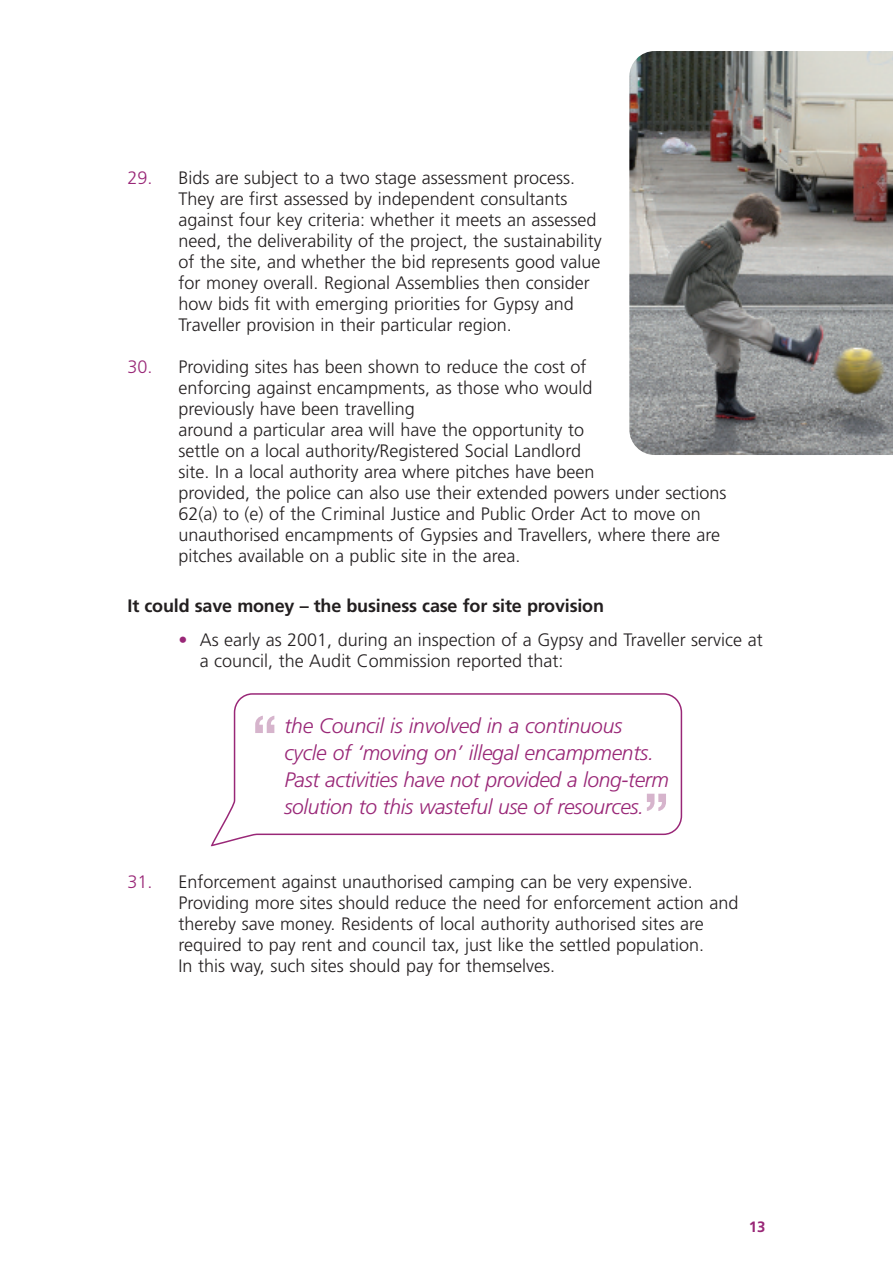
<style>
.page{position:relative;width:893px;height:1263px;background:#fff}
.page>*{position:absolute;margin:0;border:0;box-sizing:border-box;transform-origin:0 0}
.t1{font:700 54px "Helvetica Neue";color:#d6b4cc}
.t2{font:italic 300 21px/27px "Frutiger";letter-spacing:-.015em;color:#992777}
.t3{font:300 18px/21px "Frutiger";color:#231f20}
.t4{font:700 18px "Frutiger";letter-spacing:-.01em;color:#231f20}
.t5{font:700 15px "Frutiger";color:#992777}
.s1{color:#992777}
</style>
<div class="page">
<svg style="left:210px;top:693px;width:472px;height:154px"></svg>
<img style="left:629px;top:51px;width:264px;height:404px">
<p class="t3" style="left:179px;top:168px;width:425px;text-indent:-51px"><span class="s1">29.</span> Bids are subject to a two stage assessment process.<br>They are first assessed by independent consultants against four key criteria: whether it meets an assessed need, the deliverability of the project, the sustainability of the site, and whether the bid represents good value for money overall. Regional Assemblies then consider how bids fit with emerging priorities for Gypsy and Traveller provision in their particular region.</p>
<p class="t3" style="left:179px;top:357px;width:549px;text-indent:-51px"><span class="s1">30.</span> Providing sites has been shown to reduce the cost of<br>enforcing against encampments, as those who would<br>previously have been travelling<br>around a particular area will have the opportunity to<br>settle on a local authority/Registered Social Landlord<br>site. In a local authority area where pitches have been<br>provided, the police can also use their extended powers under sections 62(a) to (e) of the Criminal Justice and Public Order Act to move on unauthorised encampments of Gypsies and Travellers, where there are pitches available on a public site in the area.</p>
<p class="t4" style="left:128px;top:599px;width:478px">It could save money – the business case for site provision</p>
<p class="t3" style="left:200px;top:630px;width:564px;text-indent:-21px"><span class="s1">•</span> As early as 2001, during an inspection of a Gypsy and Traveller service at a council, the Audit Commission reported that:</p>
<h1 class="t1" style="left:252px;top:716px;width:27px">“</h1>
<p class="t2" style="left:284px;top:714px;width:386px">the Council is involved in a continuous cycle of ‘moving on’ illegal encampments.<br>Past activities have not provided a long-term solution to this wasteful use of resources.</p>
<h1 class="t1" style="left:644px;top:794px;width:27px">”</h1>
<p class="t3" style="left:179px;top:873px;width:561px;text-indent:-51px"><span class="s1">31.</span> Enforcement against unauthorised camping can be very expensive.<br>Providing more sites should reduce the need for enforcement action and thereby save money. Residents of local authority authorised sites are required to pay rent and council tax, just like the settled population.<br>In this way, such sites should pay for themselves.</p>
<p class="t5" style="left:749px;top:1220px;width:18px">13</p>
</div>
